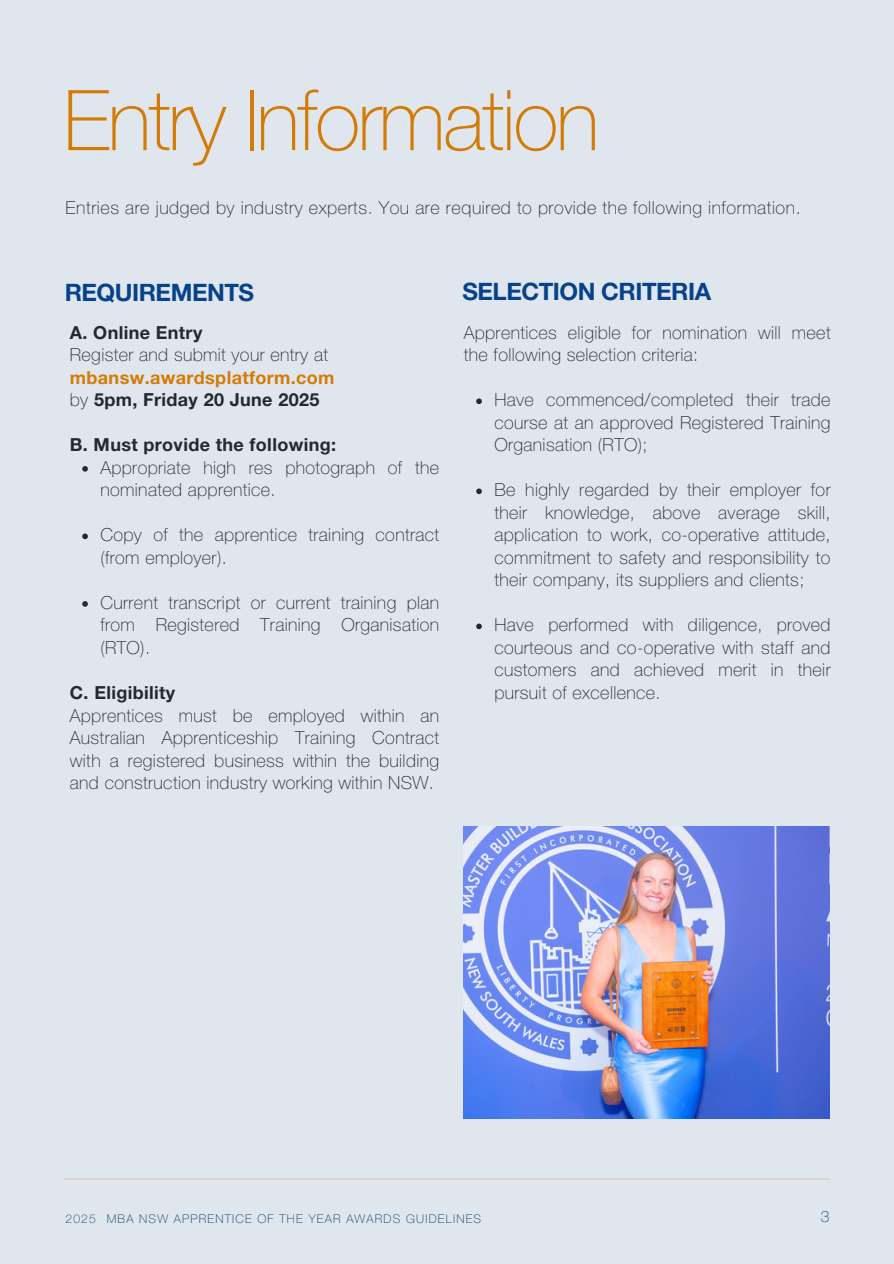
<style>
.page{position:relative;width:894px;height:1264px;background:#fff}
.page>*{position:absolute;margin:0;border:0;box-sizing:border-box;transform-origin:0 0}
.t1{font:100 84px "Helvetica Neue";letter-spacing:-.03em;color:#d47b05}
.t2{font:700 24px "Helvetica Neue";letter-spacing:-.02em;color:#07428a}
.t3{font:100 18px/22.5px "Helvetica Neue";letter-spacing:.02em;color:#222932}
.t4{font:700 18px/22.5px "Helvetica Neue";letter-spacing:.02em;color:#222932}
.t5{font:100 15.75px "Helvetica Neue";color:#07428a}
.t6{font:100 12px "Helvetica Neue";letter-spacing:.1em;color:#003d6e}
.s1{font-weight:100}
.s2{color:#d47b05}
.s3{font-weight:700}
</style>
<div class="page">
<div style="left:0;top:0;width:893px;height:1263px;background:#e0e6ee"></div>
<img style="left:463px;top:826px;width:366px;height:292px">
<hr style="left:64px;top:1178px;width:765px;height:1px;background:#d47b05">
<svg style="left:476px;top:398px;width:5px;height:6px"></svg>
<svg style="left:476px;top:488px;width:5px;height:6px"></svg>
<svg style="left:476px;top:623px;width:5px;height:6px"></svg>
<svg style="left:82px;top:466px;width:6px;height:5px"></svg>
<svg style="left:82px;top:533px;width:6px;height:6px"></svg>
<svg style="left:82px;top:601px;width:6px;height:5px"></svg>
<h4 class="t1" style="left:63px;top:73px;width:538px">Entry Information</h4>
<p class="t3" style="left:66px;top:196px;width:736px">Entries are judged by industry experts. You are required to provide the following information.</p>
<h2 class="t2" style="left:65px;top:277px;width:191px">REQUIREMENTS</h2>
<h4 class="t2" style="left:462px;top:277px;width:250px">SELECTION CRITERIA</h4>
<h3 class="t3" style="left:463px;top:321px;width:368px">Apprentices eligible for nomination will meet the following selection criteria:</h3>
<p class="t3" style="left:494px;top:389px;width:337px;text-align:justify">Have commenced/completed their trade course at an approved Registered Training Organisation (RTO);</p>
<p class="t3" style="left:494px;top:479px;width:337px;text-align:justify">Be highly regarded by their employer for their knowledge, above average skill, application to work, co-operative attitude, commitment to safety and responsibility to their company, its suppliers and clients;</p>
<p class="t3" style="left:494px;top:614px;width:337px;text-align:justify">Have performed with diligence, proved courteous and co-operative with staff and customers and achieved merit in their pursuit of excellence.</p>
<h2 class="t4" style="left:70px;top:321px;width:266px">A. Online Entry<br><span class="s1">Register and submit your entry at </span><span class="s2">mbansw.awardsplatform.com </span><span class="s1">by</span> 5pm, Friday 20 June 2025</h2>
<h4 class="t4" style="left:70px;top:433px;width:268px">B. Must provide the following:</h4>
<p class="t3" style="left:100px;top:456px;width:340px">Appropriate high res photograph of the nominated apprentice.</p>
<p class="t3" style="left:100px;top:524px;width:340px">Copy of the apprentice training contract (from employer).</p>
<p class="t3" style="left:100px;top:591px;width:340px;text-align:justify">Current transcript or current training plan from Registered Training Organisation (RTO).</p>
<p class="t3" style="left:70px;top:681px;width:371px"><span class="s3">C. Eligibility<br></span>Apprentices must be employed within an Australian Apprenticeship Training Contract with a registered business within the building and construction industry working within NSW.</p>
<p class="t6" style="left:65px;top:1212px;width:32px">2025</p>
<p class="t6" style="left:107px;top:1212px;width:376px">MBA NSW APPRENTICE OF THE YEAR AWARDS GUIDELINES</p>
<h4 class="t5" style="left:820px;top:1208px;width:10px">3</h4>
</div>
